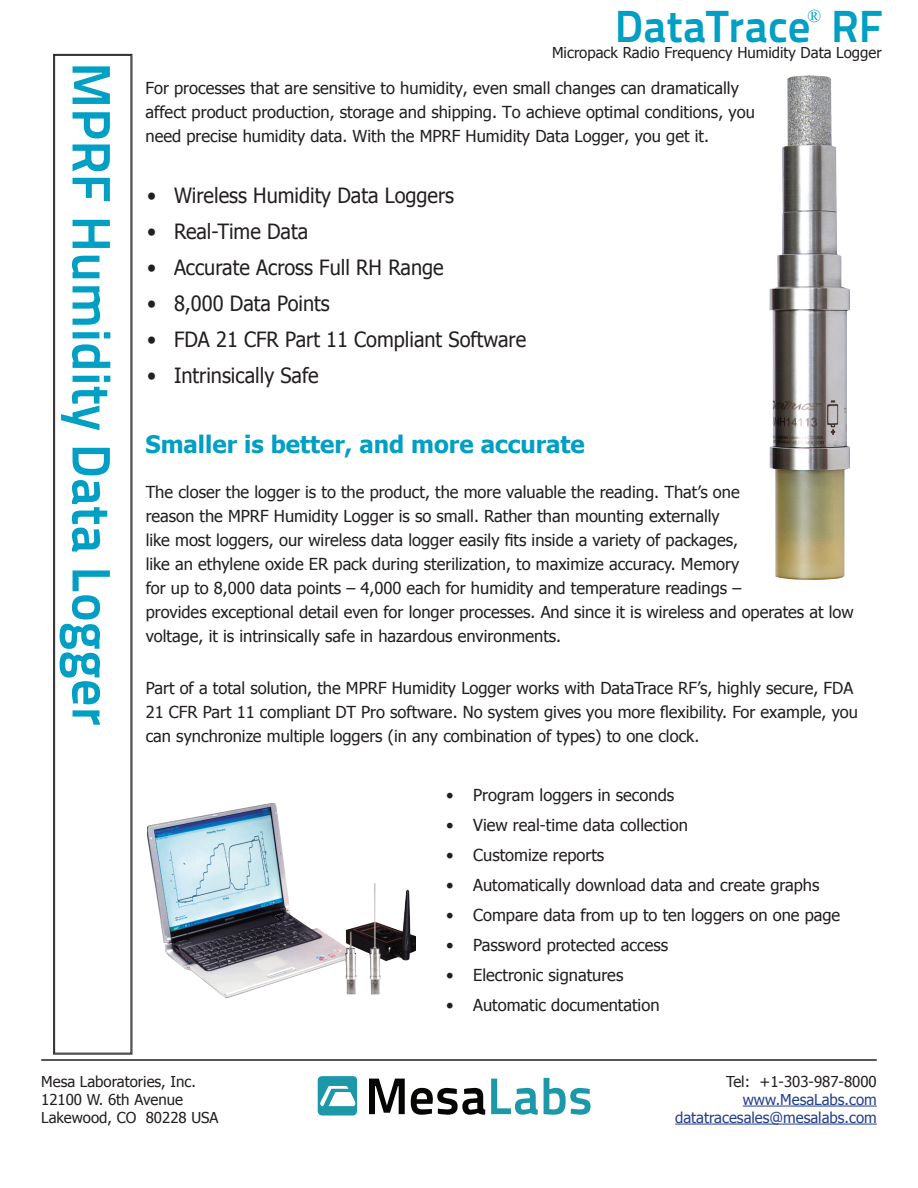
<style>
.page{position:relative;width:918px;height:1188px;background:#fff}
.page>*{position:absolute;margin:0;border:0;box-sizing:border-box;transform-origin:0 0}
.t1{font:700 54px "Titillium Text 22 L";color:#009fc3}
.t2{font:700 51.45px "Titillium Text 22 L";color:#050504}
.t3{font:700 45px "Titillium Text 22 L";color:#009fc3}
.t4{font:700 24px "Tahoma";color:#009fc3}
.t5{font:21px "Tahoma";color:#231f20;scale:.95 1}
.t6{font:18px "Times New Roman";color:#009fc3}
.t7{font:16.5px/24px "Tahoma";color:#231f20}
.t8{font:15px "Tahoma";color:#231f20}
.t9{font:15px "Tahoma";color:#253f8e}
.s1{color:#1d98a9}
</style>
<div class="page">
<hr style="left:41px;top:1059px;width:836px;height:2px;background:#231f20">
<hr style="left:743px;top:1106px;width:134px;height:1px;background:#253f8e">
<hr style="left:675px;top:1124px;width:202px;height:1px;background:#253f8e">
<img style="left:770px;top:75px;width:79px;height:504px">
<img style="left:147px;top:803px;width:269px;height:195px">
<div style="left:318px;top:1076px;width:39px;height:40px;background:#1d98a9;border-radius:4px"></div>
<svg style="left:320px;top:1086px;width:35px;height:21px"></svg>
<svg style="left:53px;top:54px;width:80px;height:1001px"></svg>
<p class="t6" style="left:808px;top:4px;width:15px">®</p>
<p class="t3" style="left:615px;top:-8px;width:270px">DataTrace RF</p>
<p class="t1" style="left:133px;top:62px;width:665px;rotate:90deg">MPRF Humidity Data Logger</p>
<p class="t8" style="left:552px;top:43px;width:331px">Micropack Radio Frequency Humidity Data Logger</p>
<p class="t7" style="left:146px;top:76px;width:611px">For processes that are sensitive to humidity, even small changes can dramatically affect product production, storage and shipping. To achieve optimal conditions, you need precise humidity data. With the MPRF Humidity Data Logger, you get it.</p>
<p class="t5" style="left:147px;top:181px;width:325px">• Wireless Humidity Data Loggers</p>
<p class="t5" style="left:147px;top:217px;width:171px">• Real-Time Data</p>
<p class="t5" style="left:147px;top:253px;width:314px">• Accurate Across Full RH Range</p>
<p class="t5" style="left:147px;top:289px;width:194px">• 8,000 Data Points</p>
<p class="t5" style="left:147px;top:325px;width:401px">• FDA 21 CFR Part 11 Compliant Software</p>
<p class="t5" style="left:147px;top:361px;width:182px">• Intrinsically Safe</p>
<p class="t4" style="left:146px;top:428px;width:441px">Smaller is better, and more accurate</p>
<p class="t7" style="left:146px;top:479px;width:710px">The closer the logger is to the product, the more valuable the reading. That’s one<br>reason the MPRF Humidity Logger is so small. Rather than mounting externally<br>like most loggers, our wireless data logger easily fits inside a variety of packages,<br>like an ethylene oxide ER pack during sterilization, to maximize accuracy. Memory<br>for up to 8,000 data points – 4,000 each for humidity and temperature readings –<br>provides exceptional detail even for longer processes. And since it is wireless and operates at low voltage, it is intrinsically safe in hazardous environments.</p>
<p class="t7" style="left:146px;top:676px;width:714px">Part of a total solution, the MPRF Humidity Logger works with DataTrace RF’s, highly secure, FDA<br>21 CFR Part 11 compliant DT Pro software. No system gives you more flexibility. For example, you can synchronize multiple loggers (in any combination of types) to one clock.</p>
<p class="t7" style="left:446px;top:782px;width:229px">• Program loggers in seconds</p>
<p class="t7" style="left:446px;top:812px;width:243px">• View real-time data collection</p>
<p class="t7" style="left:446px;top:842px;width:160px">• Customize reports</p>
<p class="t7" style="left:446px;top:872px;width:375px">• Automatically download data and create graphs</p>
<p class="t7" style="left:446px;top:902px;width:396px">• Compare data from up to ten loggers on one page</p>
<p class="t7" style="left:446px;top:932px;width:223px">• Password protected access</p>
<p class="t7" style="left:446px;top:962px;width:179px">• Electronic signatures</p>
<p class="t7" style="left:446px;top:992px;width:215px">• Automatic documentation</p>
<p class="t8" style="left:41px;top:1071px;width:156px">Mesa Laboratories, Inc.</p>
<p class="t8" style="left:41px;top:1089px;width:143px">12100 W. 6th Avenue</p>
<p class="t8" style="left:41px;top:1107px;width:179px">Lakewood, CO 80228 USA</p>
<p class="t2" style="left:365px;top:1056px;width:230px">Mesa<span class="s1">Labs</span></p>
<p class="t8" style="left:726px;top:1071px;width:152px">Tel: +1-303-987-8000</p>
<p class="t9" style="left:743px;top:1089px;width:136px">www.MesaLabs.com</p>
<p class="t9" style="left:675px;top:1107px;width:203px">datatracesales@mesalabs.com</p>
</div>
